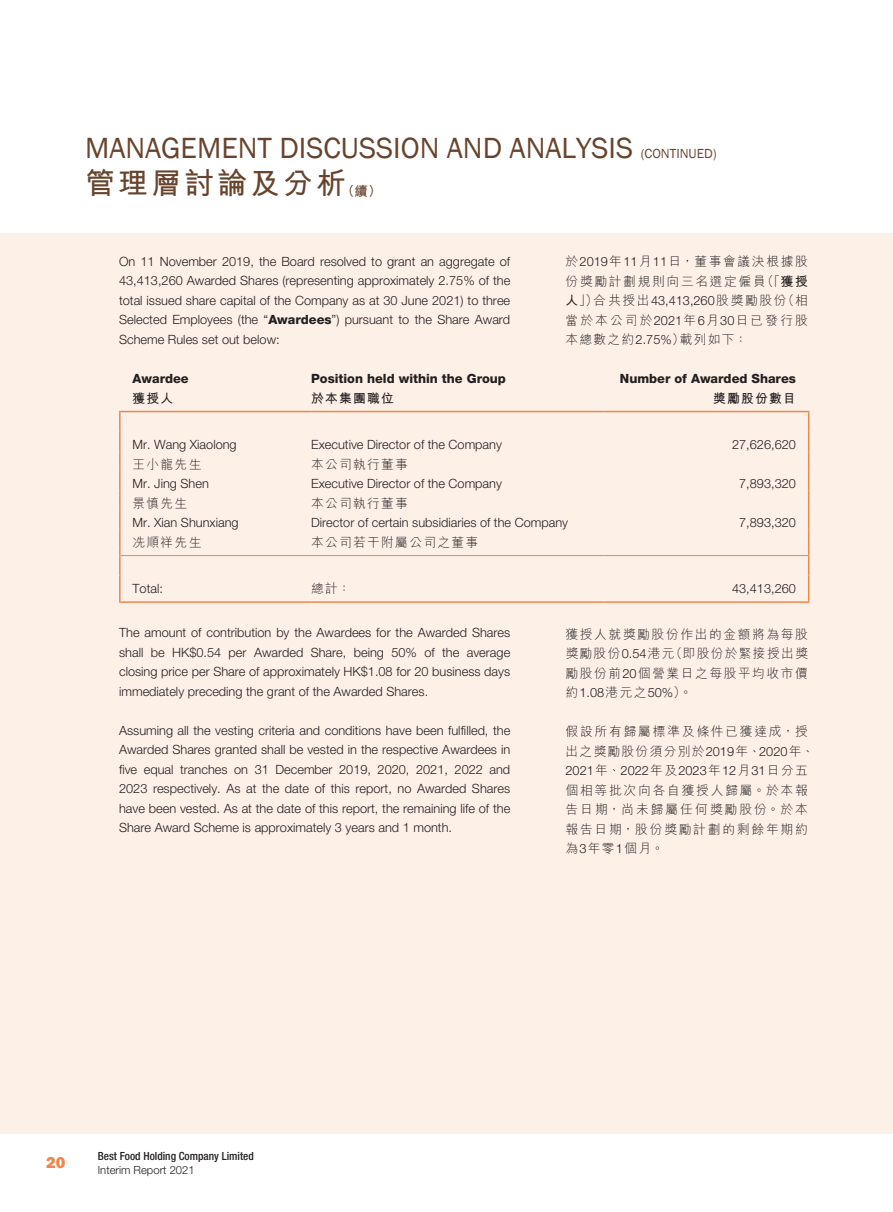
<style>
.page{position:relative;width:893px;height:1212px;background:#fff}
.page>*{position:absolute;margin:0;border:0;box-sizing:border-box;transform-origin:0 0}
.t1{font:30px "Franklin Gothic";color:#68442d}
.t2{font:700 30px "M Hei HK";letter-spacing:.1em;color:#68442d}
.t3{font:800 16.5px "Franklin Gothic";color:#ee864d}
.t4{font:13.5px "Franklin Gothic";color:#68442d}
.t5{font:700 13.5px "M Hei HK";color:#68442d}
.t6{font:300 12.75px/19.5px "Helvetica Neue LT Std";color:#231f20;text-align:justify}
.t7{font:300 12.75px/19.5px "M Hei HK";letter-spacing:.125em;color:#231f20;text-align:justify}
.t8{font:800 12.75px "Helvetica Neue LT Std";color:#231f20}
.t9{font:300 12.75px "M Hei HK";letter-spacing:.1em;color:#231f20}
.t10{font:700 12.75px "M Hei HK";letter-spacing:.1em;color:#231f20}
.t11{font:500 condensed 11.25px "Helvetica Neue LT Std";color:#231f20}
.t12{font:300 11.25px "Helvetica Neue LT Std";color:#231f20}
.s1{font-family:"Helvetica Neue LT Std"}
.s2{font-weight:700}
.s3{font-weight:800}
.s4{font-family:"M Hei HK"}
</style>
<div class="page">
<div style="left:0;top:233px;width:893px;height:900px;background:#fdf0e7"></div>
<hr style="left:121px;top:555px;width:190px;height:1px;background:#ee864d">
<hr style="left:311px;top:555px;width:294px;height:1px;background:#ee864d">
<hr style="left:605px;top:555px;width:191px;height:1px;background:#ee864d">
<hr style="left:119px;top:601px;width:192px;height:2px;background:#ee864d">
<hr style="left:311px;top:601px;width:294px;height:2px;background:#ee864d">
<hr style="left:605px;top:601px;width:191px;height:2px;background:#ee864d">
<hr style="left:119px;top:411px;width:192px;height:1px;background:#ee864d">
<hr style="left:311px;top:411px;width:294px;height:1px;background:#ee864d">
<hr style="left:605px;top:411px;width:191px;height:1px;background:#ee864d">
<hr style="left:119px;top:412px;width:2px;height:20px;background:#ee864d">
<svg style="left:119px;top:432px;width:2px;height:19px"></svg>
<hr style="left:119px;top:451px;width:2px;height:20px;background:#ee864d">
<svg style="left:119px;top:471px;width:2px;height:19px"></svg>
<hr style="left:119px;top:490px;width:2px;height:20px;background:#ee864d">
<svg style="left:119px;top:510px;width:2px;height:19px"></svg>
<hr style="left:119px;top:529px;width:2px;height:20px;background:#ee864d">
<svg style="left:119px;top:549px;width:2px;height:6px"></svg>
<hr style="left:119px;top:555px;width:2px;height:20px;background:#ee864d">
<hr style="left:119px;top:575px;width:2px;height:20px;background:#ee864d">
<svg style="left:119px;top:595px;width:2px;height:6px"></svg>
<svg style="left:796px;top:411px;width:13px;height:192px"></svg>
<h1 class="t1" style="left:85px;top:130px;width:550px">MANAGEM ENT DISCUSSION AND ANALYSIS</h1>
<p class="t4" style="left:641px;top:145px;width:78px">(CONTINUED)</p>
<h1 class="t2" style="left:85px;top:162px;width:262px">管理層討論及分析</h1>
<p class="t5" style="left:341px;top:182px;width:42px">（續）</p>
<p class="t7" style="left:565px;top:252px;width:244px">於<span class="s1">2019</span>年<span class="s1">11</span>月<span class="s1">11</span>日，董事會議決根據股份獎勵計劃規則向三名選定僱員（「<span class="s2">獲授人</span>」）合共授出<span class="s1">43,413,260</span>股獎勵股份（相當於本公司於<span class="s1">2021</span>年<span class="s1">6</span>月<span class="s1">30</span>日已發行股本總數之約<span class="s1">2.75%</span>）載列如下：</p>
<p class="t6" style="left:119px;top:251px;width:393px">On 11 November 2019, the Board resolved to grant an aggregate of 43,413,260 Awarded Shares (representing approximately 2.75% of the total issued share capital of the Company as at 30 June 2021) to three Selected Employees (the “<span class="s3">Awardees</span>”) pursuant to the Share Award Scheme Rules set out below:</p>
<p class="t8" style="left:133px;top:371px;width:58px">Awardee</p>
<p class="t8" style="left:311px;top:371px;width:196px">Position held within the Group</p>
<p class="t8" style="left:620px;top:371px;width:177px">Number of Awarded Shares</p>
<p class="t10" style="left:133px;top:389px;width:42px">獲授人</p>
<p class="t10" style="left:311px;top:389px;width:84px">於本集團職位</p>
<p class="t10" style="left:713px;top:389px;width:84px">獎勵股份數目</p>
<p class="t6" style="left:133px;top:435px;width:106px">Mr. Wang Xiaolong</p>
<p class="t6" style="left:311px;top:435px;width:192px">Executive Director of the Company</p>
<p class="t6" style="left:732px;top:435px;width:65px">27,626,620</p>
<p class="t7" style="left:133px;top:455px;width:70px">王小龍先生</p>
<p class="t9" style="left:311px;top:458px;width:98px">本公司執行董事</p>
<p class="t6" style="left:133px;top:474px;width:78px">Mr. Jing Shen</p>
<p class="t6" style="left:311px;top:474px;width:192px">Executive Director of the Company</p>
<p class="t6" style="left:739px;top:474px;width:58px">7,893,320</p>
<p class="t7" style="left:133px;top:493px;width:56px">景慎先生</p>
<p class="t9" style="left:311px;top:497px;width:98px">本公司執行董事</p>
<p class="t6" style="left:133px;top:513px;width:108px">Mr. Xian Shunxiang</p>
<p class="t6" style="left:311px;top:513px;width:258px">Director of certain subsidiaries of the Company</p>
<p class="t6" style="left:739px;top:513px;width:58px">7,893,320</p>
<p class="t7" style="left:133px;top:532px;width:70px">冼順祥先生</p>
<p class="t9" style="left:311px;top:536px;width:169px">本公司若干附屬公司之董事</p>
<p class="t6" style="left:133px;top:579px;width:32px">Total:</p>
<p class="t7" style="left:311px;top:579px;width:41px">總計：</p>
<p class="t6" style="left:732px;top:579px;width:65px">43,413,260</p>
<p class="t6" style="left:119px;top:623px;width:393px">The amount of contribution by the Awardees for the Awarded Shares shall be HK$0.54 per Awarded Share, being 50% of the average closing price per Share of approximately HK$1.08 for 20 business days immediately preceding the grant of the Awarded Shares.</p>
<p class="t6" style="left:119px;top:720px;width:393px">Assuming all the vesting criteria and conditions have been fulfilled, the Awarded Shares granted shall be vested in the respective Awardees in five equal tranches on 31 December 2019, 2020, 2021, 2022 and 2023 respectively. As at the date of this report, no Awarded Shares have been vested. As at the date of this report, the remaining life of the Share Award Scheme is approximately 3 years and 1 month.</p>
<p class="t7" style="left:565px;top:624px;width:244px">獲授人就獎勵股份作出的金額將為每股獎勵股份<span class="s1">0.54</span>港元（即股份於緊接授出獎勵股份前<span class="s1">20</span>個營業日之每股平均收市價</p>
<p class="t6" style="left:565px;top:683px;width:128px"><span class="s4">約</span>1.08<span class="s4">港元之</span>50%<span class="s4">）。</span></p>
<p class="t7" style="left:565px;top:721px;width:250px">假設所有歸屬標準及條件已獲達成，授出之獎勵股份須分別於<span class="s1">2019</span>年、<span class="s1">2020</span>年、</p>
<p class="t6" style="left:565px;top:761px;width:244px">2021<span class="s4">年、</span>2022<span class="s4">年及</span>2023<span class="s4">年</span>12<span class="s4">月</span>31<span class="s4">日分五</span></p>
<p class="t7" style="left:565px;top:780px;width:244px">個相等批次向各自獲授人歸屬。於本報告日期，尚未歸屬任何獎勵股份。於本報告日期，股份獎勵計劃的剩餘年期約為<span class="s1">3</span>年零<span class="s1">1</span>個月。</p>
<p class="t3" style="left:46px;top:1152px;width:21px">20</p>
<p class="t11" style="left:98px;top:1149px;width:157px">Best Food Holding Company Limited</p>
<p class="t12" style="left:98px;top:1163px;width:98px">Interim Report 2021</p>
</div>
